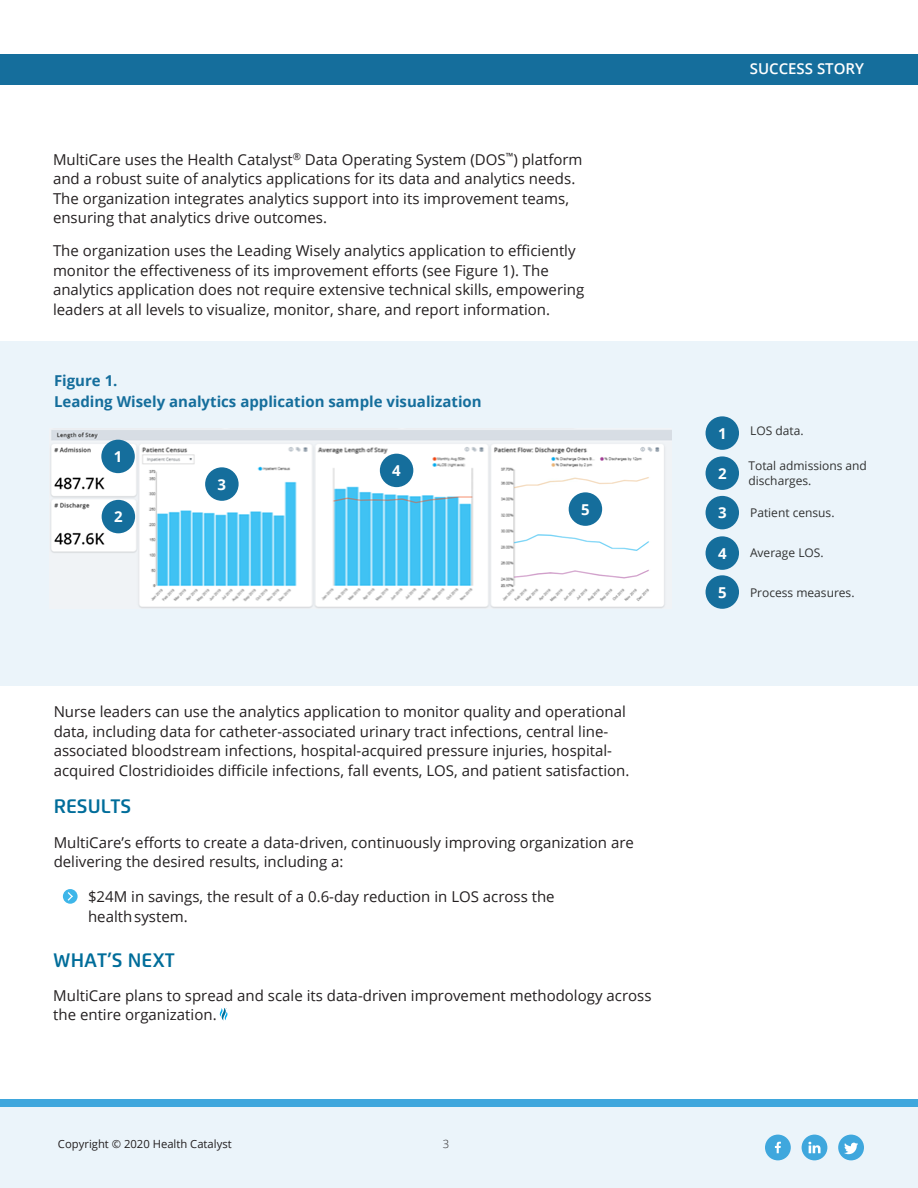
<style>
.page{position:relative;width:918px;height:1188px;background:#fff}
.page>*{position:absolute;margin:0;border:0;box-sizing:border-box;transform-origin:0 0}
.t1{font:600 19.5px "Flexo";color:#006d9a}
.t2{font:15px/19.5px "Open Sans";color:#231f20}
.t3{font:15px/19.5px "Open Sans";color:#231f20}
.t4{font:700 15px/21px "Open Sans";color:#156e9c}
.t5{font:600 15px "Open Sans";color:#fff}
.t6{font:700 15px "Open Sans";color:#fff}
.t7{font:12px/14.4px "Open Sans";color:#313232}
.t8{font:11.25px "Open Sans";color:#231f20}
.t9{font:300 11.25px "Open Sans";color:#231f20}
.s1{font-style:inherit}
</style>
<div class="page">
<div style="left:0;top:341px;width:918px;height:345px;background:#ebf4fa"></div>
<img style="left:50px;top:430px;width:621px;height:178px">
<div style="left:0;top:1107px;width:918px;height:81px;background:#ebf4fa"></div>
<div style="left:0;top:1099px;width:917px;height:8px;background:#3fa7dd"></div>
<div style="left:765px;top:1135px;width:26px;height:25px;background:#3fa7dd;border-radius:50%"></div>
<svg style="left:775px;top:1142px;width:6px;height:11px"></svg>
<div style="left:802px;top:1135px;width:25px;height:25px;background:#3fa7dd;border-radius:50%"></div>
<svg style="left:808px;top:1142px;width:13px;height:11px"></svg>
<div style="left:838px;top:1135px;width:26px;height:25px;background:#3fa7dd;border-radius:50%"></div>
<svg style="left:844px;top:1143px;width:14px;height:11px"></svg>
<div style="left:0;top:54px;width:918px;height:31px;background:#156e9c"></div>
<div style="left:101px;top:440px;width:34px;height:33px;background:#156e9c;border-radius:50%"></div>
<div style="left:706px;top:416px;width:33px;height:34px;background:#156e9c;border-radius:50%"></div>
<div style="left:706px;top:496px;width:33px;height:33px;background:#156e9c;border-radius:50%"></div>
<div style="left:706px;top:456px;width:33px;height:34px;background:#156e9c;border-radius:50%"></div>
<div style="left:706px;top:536px;width:33px;height:34px;background:#156e9c;border-radius:50%"></div>
<div style="left:706px;top:575px;width:33px;height:34px;background:#156e9c;border-radius:50%"></div>
<div style="left:102px;top:500px;width:33px;height:33px;background:#156e9c;border-radius:50%"></div>
<div style="left:205px;top:467px;width:34px;height:34px;background:#156e9c;border-radius:50%"></div>
<div style="left:380px;top:454px;width:33px;height:33px;background:#156e9c;border-radius:50%"></div>
<div style="left:569px;top:492px;width:33px;height:34px;background:#156e9c;border-radius:50%"></div>
<svg style="left:63px;top:889px;width:15px;height:15px"></svg>
<svg style="left:66px;top:891px;width:8px;height:11px"></svg>
<svg style="left:220px;top:1008px;width:7px;height:12px"></svg>
<p class="t3" style="left:53px;top:149px;width:531px">MultiCare uses the Health Catalyst<sup>®</sup> Data Operating System (DOS<sup>™</sup>) platform and a robust suite of analytics applications for its data and analytics needs.<br>The organization integrates analytics support into its improvement teams, ensuring that analytics drive outcomes.</p>
<p class="t3" style="left:53px;top:241px;width:533px">The organization uses the Leading Wisely analytics application to efficiently monitor the effectiveness of its improvement efforts (see Figure 1). The analytics application does not require extensive technical skills, empowering leaders at all levels to visualize, monitor, share, and report information.</p>
<p class="t4" style="left:54px;top:370px;width:429px">Figure 1.<br>Leading Wisely analytics application sample visualization</p>
<p class="t6" style="left:114px;top:446px;width:10px">1</p>
<p class="t6" style="left:114px;top:506px;width:10px">2</p>
<p class="t6" style="left:218px;top:474px;width:10px">3</p>
<p class="t6" style="left:392px;top:460px;width:10px">4</p>
<p class="t6" style="left:581px;top:499px;width:10px">5</p>
<p class="t2" style="left:54px;top:702px;width:577px">Nurse leaders can use the analytics application to monitor quality and operational data, including data for catheter-associated urinary tract infections, central line&shy;associated bloodstream infections, hospital-acquired pressure injuries, hospital&shy;acquired Clostridioides difficile infections, fall events, LOS, and patient satisfaction.</p>
<h1 class="t1" style="left:54px;top:794px;width:79px">RESULTS</h1>
<p class="t2" style="left:54px;top:832px;width:582px">MultiCare’s efforts to create a data-driven, continuously improving organization are delivering the desired results, including a:</p>
<p class="t2" style="left:88px;top:887px;width:468px;text-indent:-20px">• $24M in savings, the result of a 0.6-day reduction in LOS across the health system.</p>
<h1 class="t1" style="left:53px;top:948px;width:123px">WHAT’S NEXT</h1>
<p class="t2" style="left:53px;top:985px;width:600px">MultiCare plans to spread and scale its data-driven improvement methodology across the entire organization.</p>
<p class="t8" style="left:58px;top:1136px;width:175px">Copyright © 20<span class="s1">20</span> Health Catalyst</p>
<p class="t9" style="left:443px;top:1136px;width:8px">3</p>
<p class="t5" style="left:750px;top:58px;width:116px">SUCCESS STORY</p>
<p class="t6" style="left:718px;top:423px;width:10px">1</p>
<p class="t6" style="left:718px;top:463px;width:10px">2</p>
<p class="t6" style="left:718px;top:502px;width:10px">3</p>
<p class="t6" style="left:718px;top:543px;width:10px">4</p>
<p class="t6" style="left:718px;top:582px;width:10px">5</p>
<p class="t7" style="left:750px;top:423px;width:55px">LOS data.</p>
<p class="t7" style="left:748px;top:459px;width:120px">Total admissions and discharges.</p>
<p class="t7" style="left:750px;top:505px;width:86px">Patient census.</p>
<p class="t7" style="left:750px;top:545px;width:75px">Average LOS.</p>
<p class="t7" style="left:750px;top:585px;width:106px">Process measures.</p>
</div>
